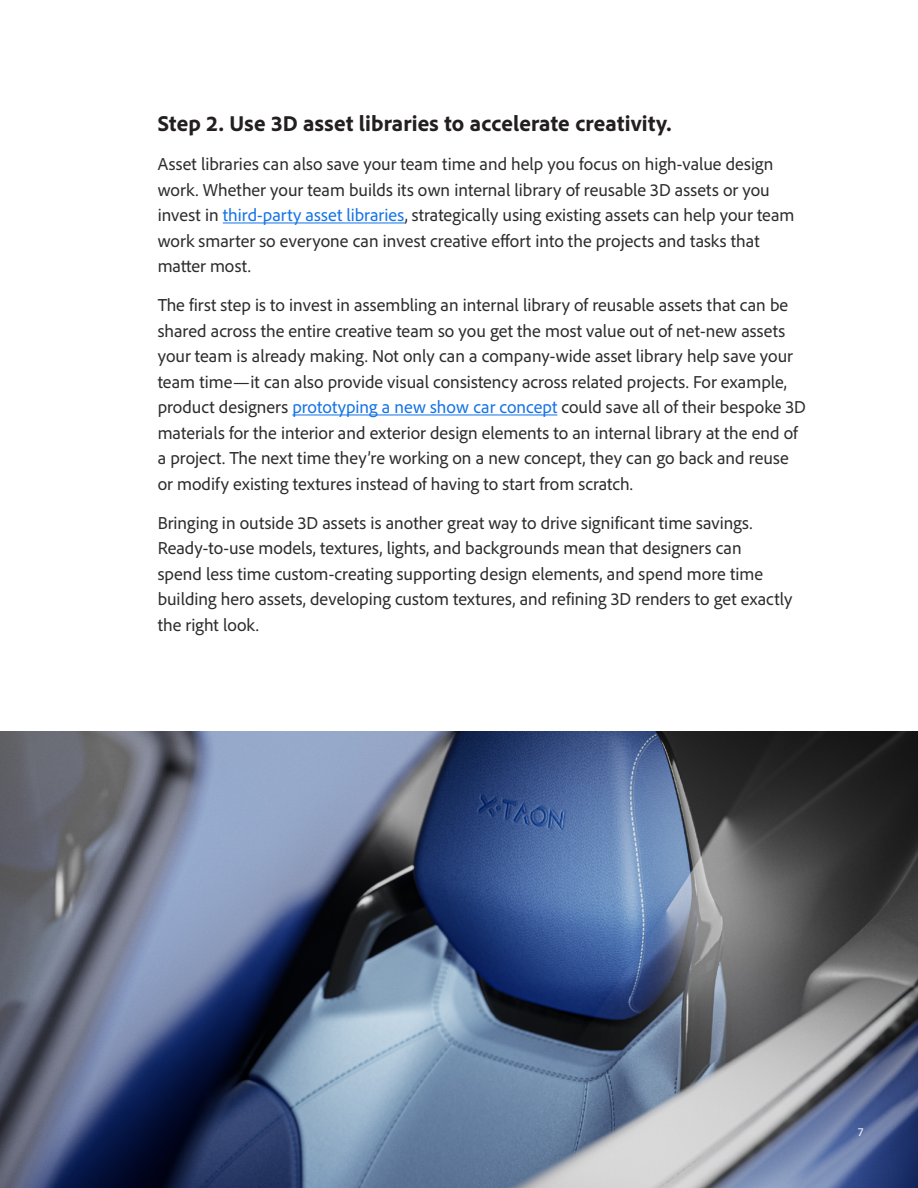
<style>
.page{position:relative;width:918px;height:1188px;background:#fff}
.page>*{position:absolute;margin:0;border:0;box-sizing:border-box;transform-origin:0 0}
.t1{font:800 22.5px "Adobe Clean";letter-spacing:.01em;color:#231f20}
.t2{font:18px/25.5px "Adobe Clean";color:#2c2c2c}
.t3{font:12px "Adobe Clean";color:#fff}
.s1{color:#1473e6}
</style>
<div class="page">
<hr style="left:223px;top:223px;width:182px;height:1px;background:#1473e6">
<hr style="left:292px;top:415px;width:265px;height:1px;background:#1473e6">
<img style="left:0;top:731px;width:918px;height:457px">
<p class="t1" style="left:158px;top:109px;width:515px">Step 2. Use 3D asset libraries to accelerate creativity.</p>
<p class="t2" style="left:158px;top:151px;width:638px">Asset libraries can also save your team time and help you focus on high-value design work. Whether your team builds its own internal library of reusable 3D assets or you invest in <span class="s1">third-party asset libraries</span>, strategically using existing assets can help your team work smarter so everyone can invest creative effort into the projects and tasks that matter most.</p>
<p class="t2" style="left:158px;top:292px;width:650px">The first step is to invest in assembling an internal library of reusable assets that can be shared across the entire creative team so you get the most value out of net-new assets your team is already making. Not only can a company-wide asset library help save your team time—it can also provide visual consistency across related projects. For example, product designers <span class="s1">prototyping a new show car concept</span> could save all of their bespoke 3D materials for the interior and exterior design elements to an internal library at the end of a project. The next time they’re working on a new concept, they can go back and reuse or modify existing textures instead of having to start from scratch.</p>
<p class="t2" style="left:158px;top:509px;width:636px">Bringing in outside 3D assets is another great way to drive significant time savings.<br>Ready-to-use models, textures, lights, and backgrounds mean that designers can<br>spend less time custom-creating supporting design elements, and spend more time building hero assets, developing custom textures, and refining 3D renders to get exactly the right look.</p>
<p class="t3" style="left:858px;top:1124px;width:7px">7</p>
</div>
